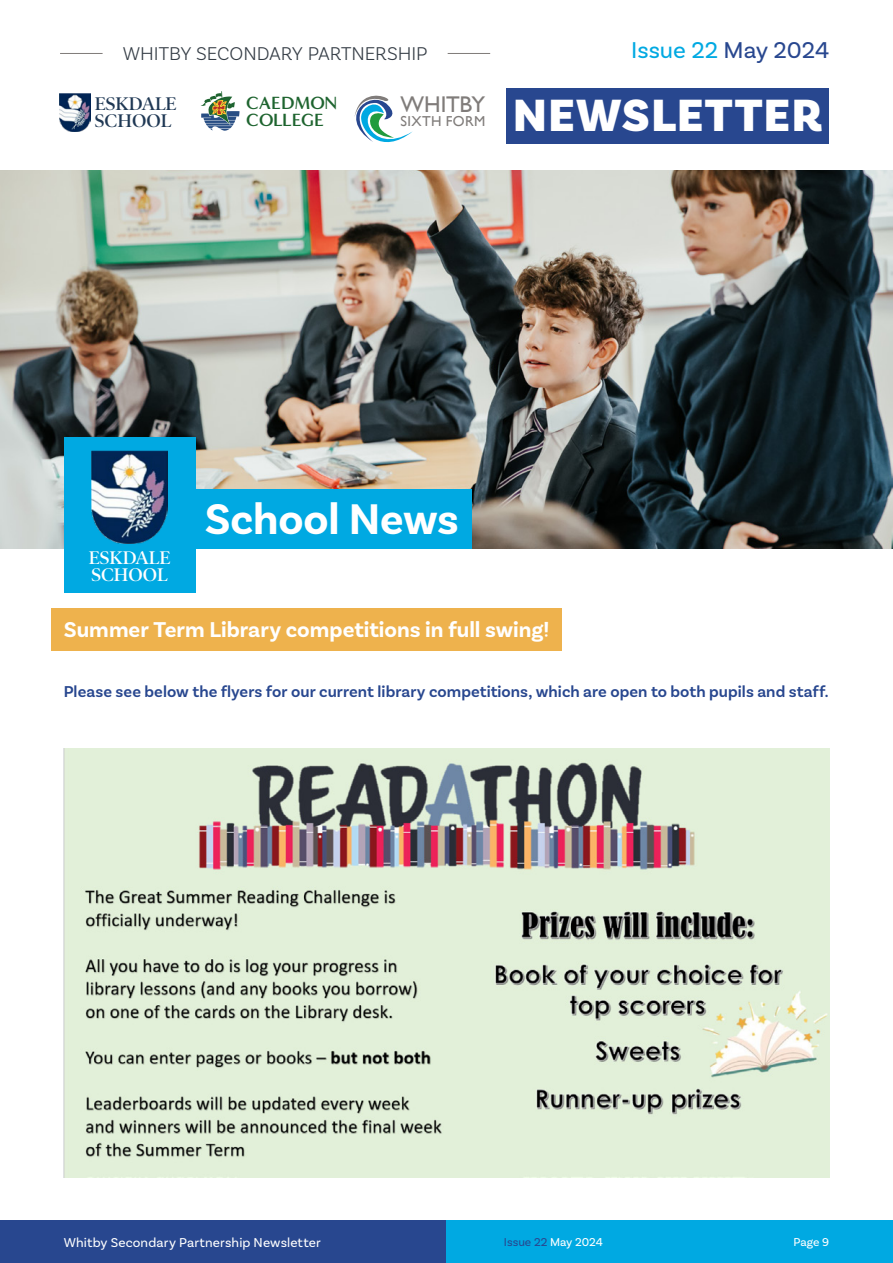
<style>
.page{position:relative;width:893px;height:1263px;background:#fff}
.page>*{position:absolute;margin:0;border:0;box-sizing:border-box;transform-origin:0 0}
.t1{font:900 47.4px "Basic Sans";letter-spacing:.03em;color:#fff}
.Big_Blue_Box_Heading{font:700 45px "Basic Sans";letter-spacing:-.005em;color:#fff}
.t2{font:24px "Basic Sans";color:#00a9e2}
.t3{font:22.8px "Gill Sans";letter-spacing:-.015em;color:#807c7a}
.Subheading_yellow{font:700 22.5px "Basic Sans";color:#fff}
.t4{font:300 19.5px "Basic Sans";letter-spacing:-.005em;color:#343c45}
.t5{font:600 18.45px/17.4px "Poynter OS Disp";color:#1f3854}
.t6{font:600 18.45px/17.4px "Poynter OS Disp";color:#fff}
.t7{font:700 18.15px/17px "Minerva Modern";letter-spacing:-.005em;color:#1e642f}
._1st_para{font:600 16.5px "Basic Sans";letter-spacing:.005em;color:#28478f}
.t8{font:14.4px "Gill Sans";letter-spacing:.025em;color:#807c7a}
.t9{font:13.5px "Basic Sans";letter-spacing:.01em;color:#fff}
.t10{font:12px "Basic Sans";color:#28478f}
.t11{font:12px "Basic Sans";color:#fff}
.s1{color:#28478f}
.s2{color:#fff}
</style>
<div class="page">
<svg style="left:201px;top:91px;width:39px;height:40px"></svg>
<svg style="left:354px;top:95px;width:59px;height:48px"></svg>
<img style="left:60px;top:93px;width:31px;height:39px">
<div style="left:507px;top:88px;width:322px;height:55px;background:#28478f"></div>
<hr style="left:60px;top:53px;width:43px;height:1px;background:#807c7a">
<hr style="left:448px;top:53px;width:42px;height:1px;background:#807c7a">
<img style="left:0;top:170px;width:893px;height:378px">
<div style="left:51px;top:608px;width:511px;height:43px;background:#eeb24d"></div>
<img style="left:64px;top:748px;width:765px;height:430px">
<div style="left:0;top:1220px;width:446px;height:43px;background:#28478f"></div>
<div style="left:446px;top:1220px;width:447px;height:43px;background:#00a9e2"></div>
<div style="left:175px;top:489px;width:297px;height:59px;background:#00a9e2"></div>
<div style="left:64px;top:437px;width:131px;height:155px;background:#00a9e2"></div>
<img style="left:92px;top:450px;width:76px;height:93px">
<p class="t4" style="left:123px;top:42px;width:306px">WHITBY SECONDARY PARTNERSHIP</p>
<h3 class="t2" style="left:631px;top:36px;width:200px">Issue 22 <span class="s1">May 2024</span></h3>
<p class="t7" style="left:246px;top:95px;width:92px">CAEDMON<br>COLLEGE</p>
<h3 class="t3" style="left:401px;top:91px;width:86px">WHITBY</h3>
<p class="t5" style="left:95px;top:95px;width:83px">ESKDALE<br>SCHOOL</p>
<h1 class="t1" style="left:513px;top:87px;width:311px">NEWSLETTER</h1>
<p class="t8" style="left:401px;top:113px;width:86px">SIXTH FORM</p>
<p class="t6" style="left:89px;top:549px;width:83px">ESKDALE<br>SCHOOL</p>
<p class="Big_Blue_Box_Heading" style="left:205px;top:492px;width:256px">School News</p>
<p class="Subheading_yellow" style="left:64px;top:615px;width:487px">Summer Term Library competitions in full swing!</p>
<p class="_1st_para" style="left:64px;top:681px;width:766px">Please see below the flyers for our current library competitions, which are open to both pupils and staff.</p>
<p class="t9" style="left:64px;top:1234px;width:259px">Whitby Secondary Partnership Newsletter</p>
<p class="t10" style="left:504px;top:1234px;width:101px">Issue 22 <span class="s2">May 2024</span></p>
<p class="t11" style="left:793px;top:1234px;width:37px">Page 9</p>
</div>
